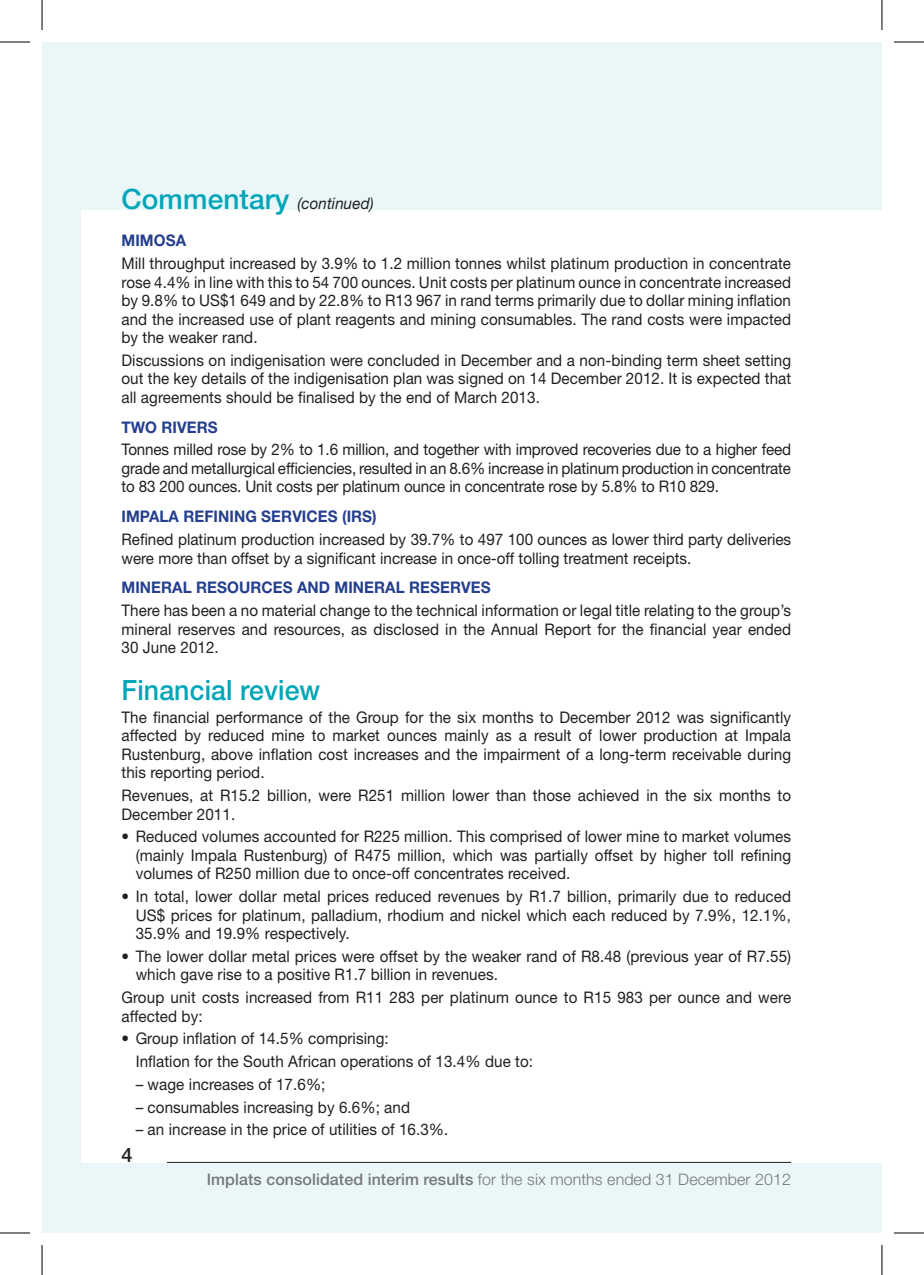
<style>
.page{position:relative;width:924px;height:1275px;background:#fff}
.page>*{position:absolute;margin:0;border:0;box-sizing:border-box;transform-origin:0 0}
.t1{font:500 28px "Helvetica Neue LT Std";letter-spacing:.005em;color:#00a6b7;scale:.95 1}
.t2{font:500 20px "Helvetica Neue LT Std";color:#231f20}
.t3{font:16px/18.4px "Helvetica Neue LT Std";letter-spacing:.005em;color:#231f20;text-align:justify;scale:.95 1}
.t4{font:700 16px "Helvetica Neue LT Std";letter-spacing:.005em;color:#253f8e;scale:.95 1}
.t5{font:300 16px "Helvetica Neue LT Std";letter-spacing:.005em;color:#76787b}
.t6{font:italic 16px "Helvetica Neue LT Std";letter-spacing:.005em;color:#231f20;scale:.95 1}
.s1{font-weight:500;font-style:normal;font-size:28px;color:#00a6b7}
.s2{font-weight:500}
</style>
<div class="page">
<div style="left:42px;top:42px;width:839px;height:1191px;background:#eaf6f8"></div>
<div style="left:82px;top:210px;width:799px;height:952px;background:#fff"></div>
<hr style="left:167px;top:1162px;width:623px;height:1px;background:#231f20">
<hr style="left:0;top:42px;width:30px;height:1px;background:#000">
<hr style="left:893px;top:42px;width:30px;height:1px;background:#000">
<hr style="left:0;top:1232px;width:30px;height:1px;background:#000">
<hr style="left:893px;top:1232px;width:30px;height:1px;background:#000">
<hr style="left:42px;top:0;width:1px;height:30px;background:#000">
<hr style="left:42px;top:1245px;width:1px;height:30px;background:#000">
<hr style="left:881px;top:0;width:1px;height:30px;background:#000">
<hr style="left:881px;top:1245px;width:1px;height:30px;background:#000">
<p class="t6" style="left:121px;top:193px;width:267px"><span class="s1">Commentary</span> (continued)</p>
<p class="t4" style="left:121px;top:231px;width:69px">MIMOSA</p>
<p class="t3" style="left:121px;top:254px;width:706px">Mill throughput increased by 3.9% to 1.2 million tonnes whilst platinum production in concentrate rose 4.4% in line with this to 54 700 ounces. Unit costs per platinum ounce in concentrate increased by 9.8% to US$1 649 and by 22.8% to R13 967 in rand terms primarily due to dollar mining inflation and the increased use of plant reagents and mining consumables. The rand costs were impacted by the weaker rand.</p>
<p class="t3" style="left:121px;top:351px;width:706px">Discussions on indigenisation were concluded in December and a non-binding term sheet setting out the key details of the indigenisation plan was signed on 14 December 2012. It is expected that all agreements should be finalised by the end of March 2013.</p>
<p class="t4" style="left:121px;top:417px;width:103px">TWO RIVERS</p>
<p class="t3" style="left:121px;top:440px;width:706px">Tonnes milled rose by 2% to 1.6 million, and together with improved recoveries due to a higher feed grade and metallurgical efficiencies, resulted in an 8.6% increase in platinum production in concentrate to 83 200 ounces. Unit costs per platinum ounce in concentrate rose by 5.8% to R10 829.</p>
<p class="t4" style="left:121px;top:507px;width:270px">IMPALA REFINING SERVICES (IRS)</p>
<p class="t3" style="left:121px;top:530px;width:706px">Refined platinum production increased by 39.7% to 497 100 ounces as lower third party deliveries were more than offset by a significant increase in once-off tolling treatment receipts.</p>
<p class="t4" style="left:121px;top:578px;width:390px">MINERAL RESOURCES AND MINERAL RESERVES</p>
<p class="t3" style="left:121px;top:601px;width:706px">There has been a no material change to the technical information or legal title relating to the group’s mineral reserves and resources, as disclosed in the Annual Report for the financial year ended 30 June 2012.</p>
<p class="t1" style="left:121px;top:673px;width:211px">Financial review</p>
<p class="t3" style="left:121px;top:707px;width:706px">The financial performance of the Group for the six months to December 2012 was significantly affected by reduced mine to market ounces mainly as a result of lower production at Impala Rustenburg, above inflation cost increases and the impairment of a long-term receivable during this reporting period.</p>
<p class="t3" style="left:121px;top:786px;width:706px">Revenues, at R15.2 billion, were R251 million lower than those achieved in the six months to<br>December 2011.</p>
<p class="t3" style="left:136px;top:827px;width:691px;text-indent:-14px">• Reduced volumes accounted for R225 million. This comprised of lower mine to market volumes (mainly Impala Rustenburg) of R475 million, which was partially offset by higher toll refining volumes of R250 million due to once-off concentrates received.</p>
<p class="t3" style="left:136px;top:887px;width:691px;text-indent:-14px">• In total, lower dollar metal prices reduced revenues by R1.7 billion, primarily due to reduced US$ prices for platinum, palladium, rhodium and nickel which each reduced by 7.9%, 12.1%, 35.9% and 19.9% respectively.</p>
<p class="t3" style="left:136px;top:946px;width:691px;text-indent:-14px">• The lower dollar metal prices were offset by the weaker rand of R8.48 (previous year of R7.55) which gave rise to a positive R1.7 billion in revenues.</p>
<p class="t3" style="left:121px;top:988px;width:706px">Group unit costs increased from R11 283 per platinum ounce to R15 983 per ounce and were affected by:</p>
<p class="t3" style="left:121px;top:1029px;width:283px">• Group inflation of 14.5% comprising:</p>
<p class="t3" style="left:136px;top:1052px;width:419px">Inflation for the South African operations of 13.4% due to:</p>
<p class="t3" style="left:136px;top:1074px;width:201px">– wage increases of 17.6%;</p>
<p class="t3" style="left:136px;top:1097px;width:290px">– consumables increasing by 6.6%; and</p>
<p class="t3" style="left:136px;top:1120px;width:330px">– an increase in the price of utilities of 16.3%.</p>
<p class="t2" style="left:121px;top:1143px;width:13px">4</p>
<p class="t5" style="left:207px;top:1169px;width:585px"><span class="s2">Implats consolidated interim results</span> for the six months ended 31 December 2012</p>
</div>
